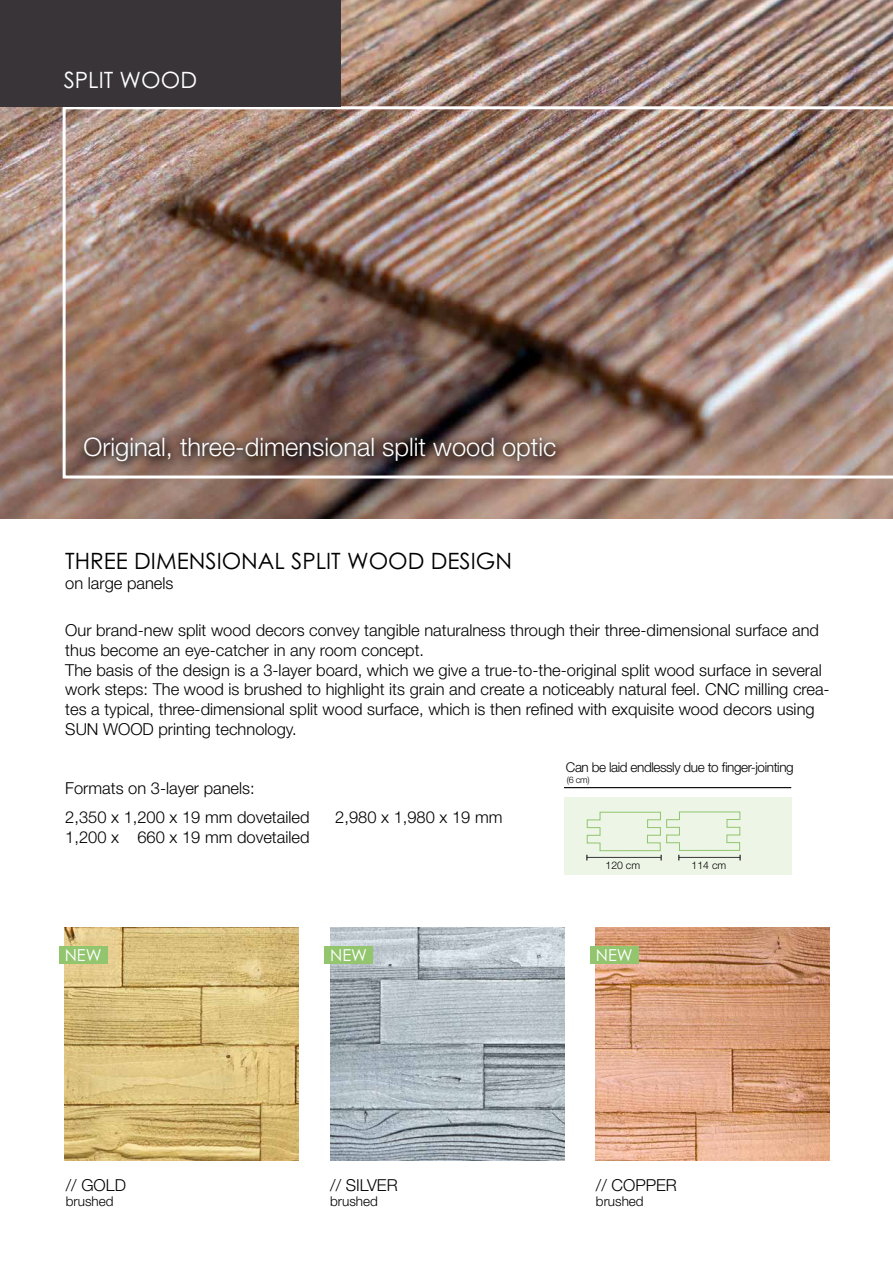
<style>
.page{position:relative;width:893px;height:1263px;background:#fff}
.page>*{position:absolute;margin:0;border:0;box-sizing:border-box;transform-origin:0 0}
.t1{font:300 25.5px "Helvetica Neue LT Std";color:#fff}
.t2{font:22.5px "Century Gothic Pro";color:#000}
.t3{font:22.5px "Century Gothic Pro";color:#fff}
.t4{font:300 16.5px/19.8px "Helvetica Neue LT Std";color:#000}
.t5{font:16.5px "Century Gothic Pro";color:#fff}
.t6{font:300 13.5px "Helvetica Neue LT Std";letter-spacing:-.03em;color:#000}
.t7{font:300 13.5px "Helvetica Neue LT Std";color:#000}
.t8{font:300 10.5px "Helvetica Neue LT Std";color:#000}
.t9{font:300 9px "Helvetica Neue LT Std";color:#000}
</style>
<div class="page">
<img style="left:0;top:0;width:893px;height:519px">
<img style="left:330px;top:927px;width:234px;height:234px">
<img style="left:596px;top:927px;width:234px;height:234px">
<img style="left:65px;top:927px;width:234px;height:234px">
<img style="left:63px;top:106px;width:830px;height:372px">
<div style="left:59px;top:946px;width:49px;height:17px;background:#92c56e"></div>
<div style="left:324px;top:946px;width:49px;height:17px;background:#92c56e"></div>
<div style="left:590px;top:946px;width:49px;height:17px;background:#92c56e"></div>
<div style="left:0;top:0;width:340px;height:106px;background:#393438"></div>
<div style="left:564px;top:797px;width:227px;height:78px;background:#ecf5e6"></div>
<hr style="left:564px;top:787px;width:227px;height:1px;background:#000">
<svg style="left:586px;top:811px;width:155px;height:49px"></svg>
<h2 class="t3" style="left:64px;top:66px;width:135px">SPLIT WOOD</h2>
<h1 class="t1" style="left:84px;top:432px;width:474px">Original, three-dimensional split wood optic</h1>
<h2 class="t2" style="left:65px;top:547px;width:448px">THREE DIMENSIONAL SPLIT WOOD DESIGN</h2>
<p class="t4" style="left:65px;top:573px;width:110px">on large panels</p>
<p class="t4" style="left:65px;top:620px;width:766px">Our brand-new split wood decors convey tangible naturalness through their three-dimensional surface and thus become an eye-catcher in any room concept.<br>The basis of the design is a 3-layer board, which we give a true-to-the-original split wood surface in several work steps: The wood is brushed to highlight its grain and create a noticeably natural feel. CNC milling crea&shy;tes a typical, three-dimensional split wood surface, which is then refined with exquisite wood decors using SUN WOOD printing technology.</p>
<p class="t4" style="left:65px;top:774px;width:246px;line-height:28.3px">Formats on 3-layer panels:<br>2,350 x 1,200 x 19 mm dovetailed</p>
<p class="t4" style="left:65px;top:826px;width:246px">1,200 x 660 x 19 mm dovetailed</p>
<p class="t4" style="left:335px;top:806px;width:169px">2,980 x 1,980 x 19 mm</p>
<p class="t6" style="left:566px;top:759px;width:229px">Can be laid endlessly due to finger-jointing</p>
<p class="t9" style="left:567px;top:774px;width:25px">(6 cm)</p>
<p class="t8" style="left:605px;top:859px;width:36px">120 cm</p>
<p class="t8" style="left:692px;top:859px;width:36px">114 cm</p>
<p class="t5" style="left:65px;top:945px;width:38px">NEW</p>
<p class="t5" style="left:330px;top:945px;width:38px">NEW</p>
<p class="t5" style="left:596px;top:945px;width:38px">NEW</p>
<p class="t4" style="left:66px;top:1175px;width:62px">// GOLD</p>
<p class="t7" style="left:66px;top:1193px;width:49px">brushed</p>
<p class="t4" style="left:330px;top:1175px;width:69px">// SILVER</p>
<p class="t7" style="left:330px;top:1193px;width:49px">brushed</p>
<p class="t4" style="left:596px;top:1175px;width:82px">// COPPER</p>
<p class="t7" style="left:596px;top:1193px;width:49px">brushed</p>
</div>
